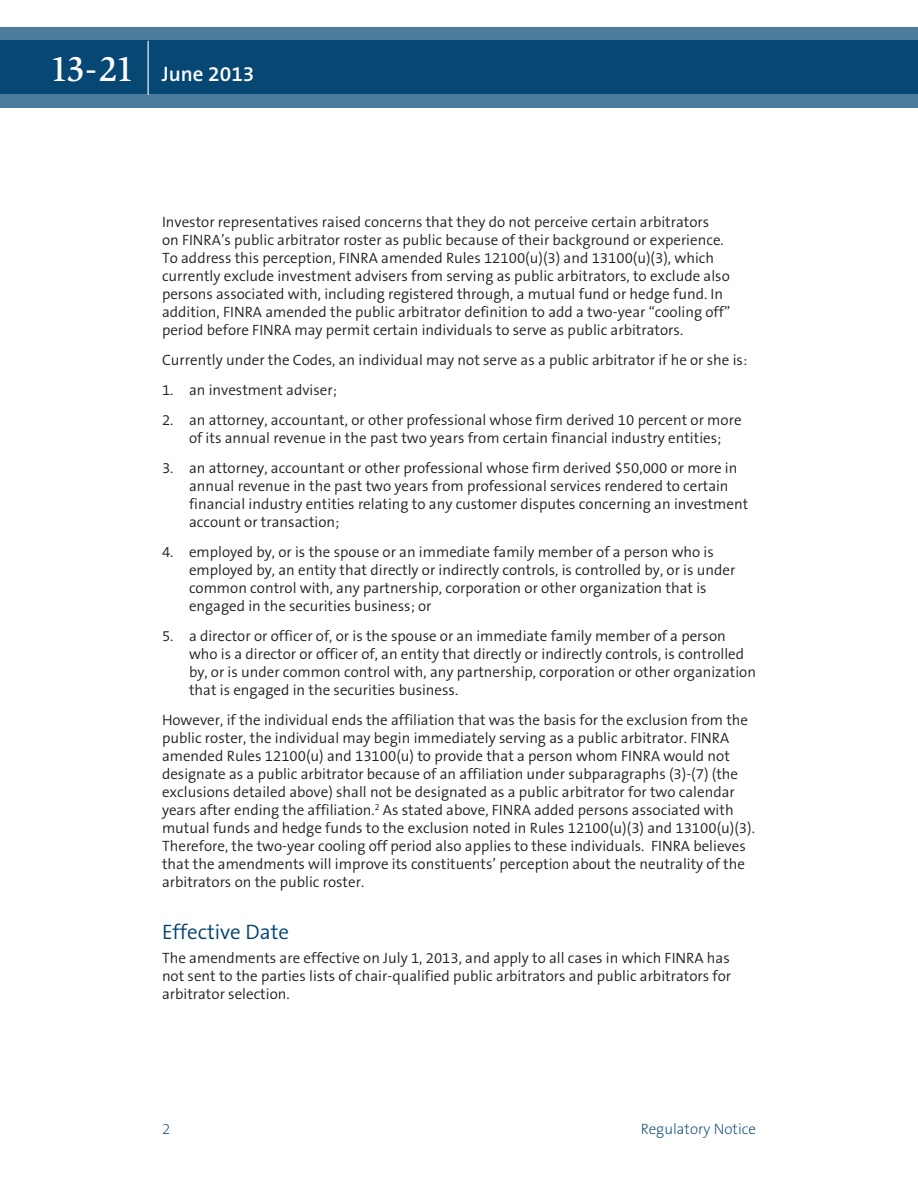
<style>
.page{position:relative;width:918px;height:1188px;background:#fff}
.page>*{position:absolute;margin:0;border:0;box-sizing:border-box;transform-origin:0 0}
.t1{font:600 21px "The Sans B6";color:#fff}
.text_head{font:300 21px "The Sans B4";color:#004270}
.text{font:300 15px/18px "The Sans B4";color:#231f20}
.t2{font:200 15px "The Sans B2";color:#004270}
.s1{font-family:"Slimbach LT";font-weight:500;font-size:36px}
</style>
<div class="page">
<svg style="left:0;top:27px;width:918px;height:81px;background:#1e5881"></svg>
<hr style="left:148px;top:41px;width:1px;height:54px;background:#fff">
<h1 class="t1" style="left:50px;top:63px;width:206px"><span class="s1">13-21</span> June 2013</h1>
<p class="text" style="left:162px;top:213px;width:570px">Investor representatives raised concerns that they do not perceive certain arbitrators<br>on FINRA’s public arbitrator roster as public because of their background or experience.<br>To address this perception, FINRA amended Rules 12100(u)(3) and 13100(u)(3), which currently exclude investment advisers from serving as public arbitrators, to exclude also persons associated with, including registered through, a mutual fund or hedge fund. In addition, FINRA amended the public arbitrator definition to add a two-year “cooling off” period before FINRA may permit certain individuals to serve as public arbitrators.</p>
<p class="text" style="left:162px;top:351px;width:587px">Currently under the Codes, an individual may not serve as a public arbitrator if he or she is:</p>
<p class="text" style="left:162px;top:381px;width:176px">1. an investment adviser;</p>
<p class="text" style="left:162px;top:411px;width:581px;text-align:center">2. an attorney, accountant, or other professional whose firm derived 10 percent or more of its annual revenue in the past two years from certain financial industry entities;</p>
<p class="text" style="left:189px;top:459px;width:561px;text-indent:-27px">3. an attorney, accountant or other professional whose firm derived $50,000 or more in annual revenue in the past two years from professional services rendered to certain financial industry entities relating to any customer disputes concerning an investment account or transaction;</p>
<p class="text" style="left:189px;top:543px;width:548px;text-indent:-27px">4. employed by, or is the spouse or an immediate family member of a person who is employed by, an entity that directly or indirectly controls, is controlled by, or is under common control with, any partnership, corporation or other organization that is engaged in the securities business; or</p>
<p class="text" style="left:189px;top:627px;width:569px;text-indent:-27px">5. a director or officer of, or is the spouse or an immediate family member of a person who is a director or officer of, an entity that directly or indirectly controls, is controlled by, or is under common control with, any partnership, corporation or other organization that is engaged in the securities business.</p>
<p class="text" style="left:162px;top:711px;width:594px">However, if the individual ends the affiliation that was the basis for the exclusion from the public roster, the individual may begin immediately serving as a public arbitrator. FINRA amended Rules 12100(u) and 13100(u) to provide that a person whom FINRA would not designate as a public arbitrator because of an affiliation under subparagraphs (3)-(7) (the exclusions detailed above) shall not be designated as a public arbitrator for two calendar years after ending the affiliation.<sup>2</sup> As stated above, FINRA added persons associated with mutual funds and hedge funds to the exclusion noted in Rules 12100(u)(3) and 13100(u)(3).<br>Therefore, the two-year cooling off period also applies to these individuals. FINRA believes that the amendments will improve its constituents’ perception about the neutrality of the arbitrators on the public roster.</p>
<p class="text_head" style="left:162px;top:921px;width:129px">Effective Date</p>
<p class="text" style="left:162px;top:950px;width:571px;text-align:justify">The amendments are effective on July 1, 2013, and apply to all cases in which FINRA has not sent to the parties lists of chair-qualified public arbitrators and public arbitrators for arbitrator selection.</p>
<p class="t2" style="left:162px;top:1121px;width:10px">2</p>
<p class="t2" style="left:641px;top:1121px;width:117px">Regulatory Notice</p>
</div>
